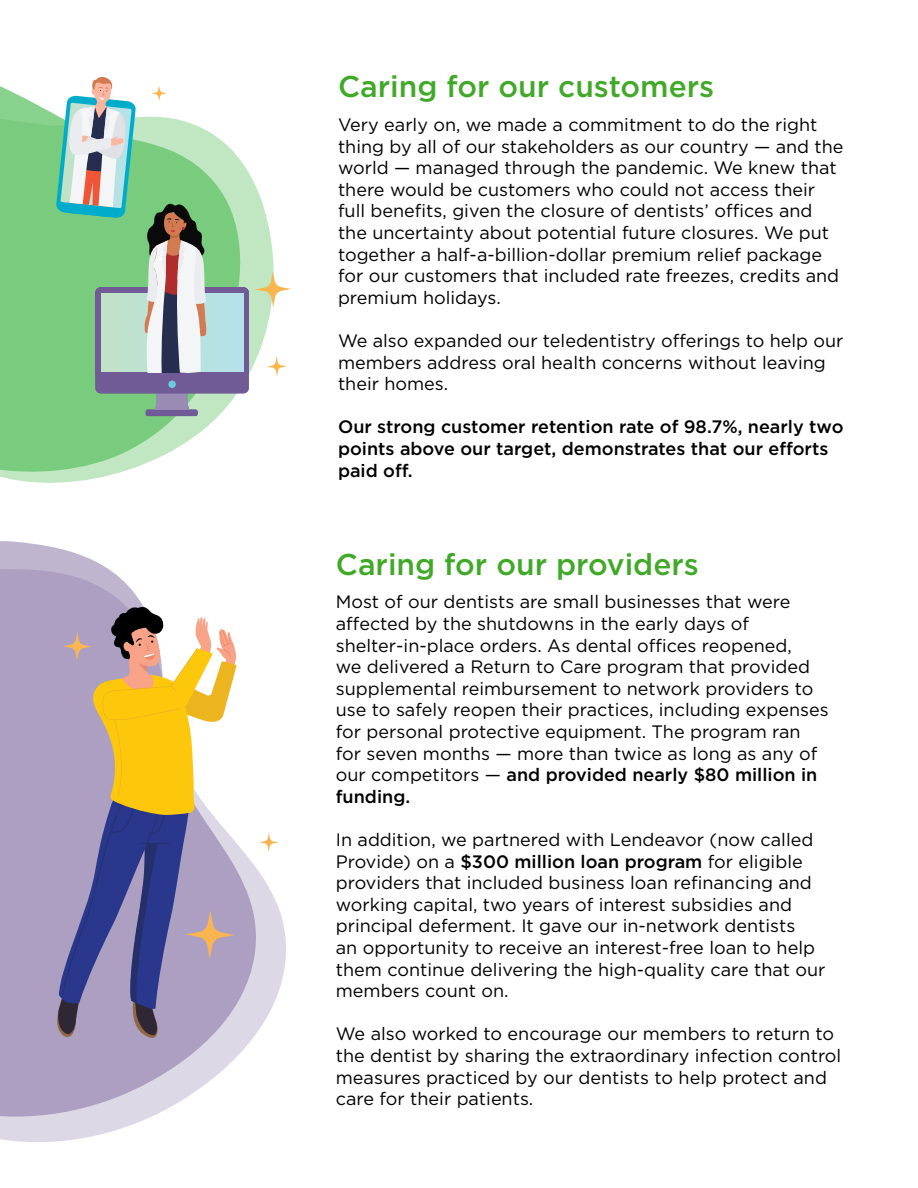
<style>
.page{position:relative;width:918px;height:1188px;background:#fff}
.page>*{position:absolute;margin:0;border:0;box-sizing:border-box;transform-origin:0 0}
.t1{font:500 30px "Gotham";color:#41a928}
.t2{font:18px/21.6px "Gotham";color:#000}
.t3{font:500 18px/21.6px "Gotham";color:#000}
.s1{font-weight:500}
</style>
<div class="page">
<svg style="left:249px;top:173px;width:25px;height:201px;fill:#c0e7c2"></svg>
<svg style="left:0;top:86px;width:218px;height:397px;background:#92d596"></svg>
<svg style="left:56px;top:77px;width:193px;height:339px"></svg>
<svg style="left:267px;top:356px;width:20px;height:20px"></svg>
<svg style="left:255px;top:271px;width:36px;height:36px"></svg>
<svg style="left:0;top:886px;width:286px;height:256px"></svg>
<svg style="left:0;top:541px;width:268px;height:583px;fill:#ac9fc1"></svg>
<svg style="left:259px;top:833px;width:19px;height:19px"></svg>
<svg style="left:57px;top:607px;width:180px;height:431px;background:#ab9b99"></svg>
<h2 class="t1" style="left:338px;top:67px;width:378px">Caring for our customers</h2>
<p class="t2" style="left:338px;top:113px;width:507px">Very early on, we made a commitment to do the right thing by all of our stakeholders as our country — and the world — managed through the pandemic. We knew that there would be customers who could not access their full benefts, given the closure of dentists’ ofces and the uncertainty about potential future closures. We put together a half-a-billion-dollar premium relief package for our customers that included rate freezes, credits and premium holidays.</p>
<p class="t2" style="left:338px;top:329px;width:507px">We also expanded our teledentistry oferings to help our members address oral health concerns without leaving their homes.</p>
<p class="t3" style="left:338px;top:416px;width:507px">Our strong customer retention rate of 98.7%, nearly two points above our target, demonstrates that our eforts paid of.</p>
<h2 class="t1" style="left:336px;top:545px;width:364px">Caring for our providers</h2>
<p class="t2" style="left:336px;top:591px;width:494px">Most of our dentists are small businesses that were afected by the shutdowns in the early days of shelter-in-place orders. As dental ofces reopened,<br>we delivered a Return to Care program that provided supplemental reimbursement to network providers to use to safely reopen their practices, including expenses for personal protective equipment. The program ran for seven months — more than twice as long as any of our competitors — <span class="s1">and provided nearly $80 million in funding.</span></p>
<p class="t2" style="left:336px;top:828px;width:491px">In addition, we partnered with Lendeavor (now called Provide) on a <span class="s1">$300 million loan program</span> for eligible providers that included business loan refnancing and working capital, two years of interest subsidies and principal deferment. It gave our in-network dentists<br>an opportunity to receive an interest-free loan to help them continue delivering the high-quality care that our members count on.</p>
<p class="t2" style="left:336px;top:1023px;width:507px">We also worked to encourage our members to return to the dentist by sharing the extraordinary infection control measures practiced by our dentists to help protect and care for their patients.</p>
</div>
